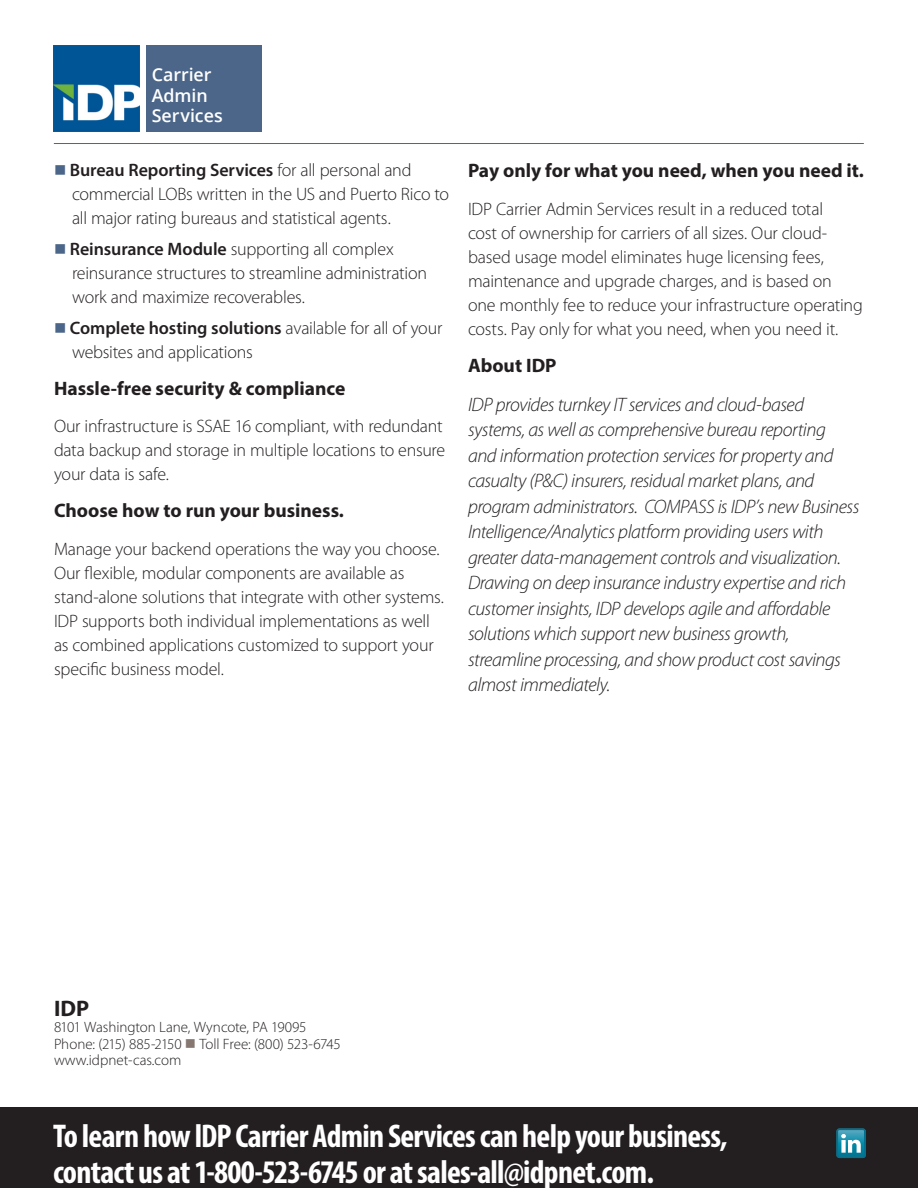
<style>
.page{position:relative;width:918px;height:1188px;background:#fff}
.page>*{position:absolute;margin:0;border:0;box-sizing:border-box;transform-origin:0 0}
.t1{font:700 condensed 33px/36px "Myriad Pro";letter-spacing:-.025em;color:#fff}
.t2{font:700 22.5px "Myriad Pro";color:#231f20}
.text{font:italic 300 19.5px/25.5px "Myriad Pro";letter-spacing:-.025em;color:#231f20}
.subhead{font:700 19.5px "Myriad Pro";color:#231f20}
.text-2{font:300 18px/24px "Myriad Pro";letter-spacing:-.015em;color:#231f20}
.bullet{font:300 18px/24px "Myriad Pro";letter-spacing:-.015em;color:#231f20}
.t3{font:600 17.85px "Open Sans";color:#fff}
.t4{font:300 15px "Myriad Pro";letter-spacing:-.005em;color:#231f20}
.s1{color:#4c6689}
.s2{font-weight:600}
.s3{color:#867770}
</style>
<div class="page">
<div style="left:0;top:1107px;width:918px;height:81px;background:#231f20"></div>
<svg style="left:837px;top:1129px;width:28px;height:29px"></svg>
<hr style="left:54px;top:143px;width:810px;height:1px;background:#4c6689">
<img style="left:53px;top:45px;width:87px;height:87px">
<div style="left:147px;top:45px;width:115px;height:87px;background:#4c6689"></div>
<p class="t3" style="left:152px;top:63px;width:61px">Carrier</p>
<p class="t3" style="left:152px;top:83px;width:57px">Admin</p>
<p class="t3" style="left:152px;top:103px;width:73px">Services</p>
<p class="bullet" style="left:72px;top:158px;width:379px;text-indent:-18px"><span class="s1">■</span> <span class="s2">Bureau Reporting Services</span> for all personal and commercial LOBs written in the US and Puerto Rico to all major rating bureaus and statistical agents.</p>
<p class="bullet" style="left:72px;top:237px;width:357px;text-indent:-18px"><span class="s1">■</span> <span class="s2">Reinsurance Module</span> supporting all complex reinsurance structures to streamline administration work and maximize recoverables.</p>
<p class="bullet" style="left:72px;top:316px;width:372px;text-indent:-18px"><span class="s1">■</span> <span class="s2">Complete hosting solutions</span> available for all of your websites and applications</p>
<p class="subhead" style="left:54px;top:375px;width:293px">Hassle-free security &amp; compliance</p>
<p class="text-2" style="left:54px;top:414px;width:393px">Our infrastructure is SSAE 16 compliant, with redundant data backup and storage in multiple locations to ensure your data is safe.</p>
<p class="subhead" style="left:54px;top:498px;width:292px">Choose how to run your business.</p>
<p class="text-2" style="left:54px;top:536px;width:392px">Manage your backend operations the way you choose.<br>Our flexible, modular components are available as stand-alone solutions that integrate with other systems.<br>IDP supports both individual implementations as well as combined applications customized to support your specific business model.</p>
<p class="subhead" style="left:468px;top:158px;width:397px">Pay only for what you need, when you need it.</p>
<p class="text-2" style="left:468px;top:197px;width:396px">IDP Carrier Admin Services result in a reduced total<br>cost of ownership for carriers of all sizes. Our cloud&shy;based usage model eliminates huge licensing fees, maintenance and upgrade charges, and is based on one monthly fee to reduce your infrastructure operating costs. Pay only for what you need, when you need it.</p>
<p class="subhead" style="left:468px;top:353px;width:90px">About IDP</p>
<p class="text" style="left:468px;top:392px;width:393px">IDP provides turnkey IT services and cloud-based systems, as well as comprehensive bureau reporting<br>and information protection services for property and casualty (P&amp;C) insurers, residual market plans, and program administrators. COMPASS is IDP’s new Business Intelligence/Analytics platform providing users with greater data-management controls and visualization.<br>Drawing on deep insurance industry expertise and rich customer insights, IDP develops agile and affordable solutions which support new business growth, streamline processing, and show product cost savings almost immediately.</p>
<p class="t2" style="left:54px;top:994px;width:37px">IDP</p>
<p class="t4" style="left:54px;top:1018px;width:254px">8101 Washington Lane, Wyncote, PA 19095</p>
<p class="t4" style="left:54px;top:1035px;width:288px">Phone: (215) 885-2150 <span class="s3">■</span> Toll Free: (800) 523-6745</p>
<p class="t4" style="left:54px;top:1051px;width:129px">www.idpnet-cas.com</p>
<p class="t1" style="left:53px;top:1117px;width:676px">To learn how lDP Carrier Admin Services can help your business, contact us at 1-800-523-6745 or at sales-all@idpnet.com.</p>
</div>
